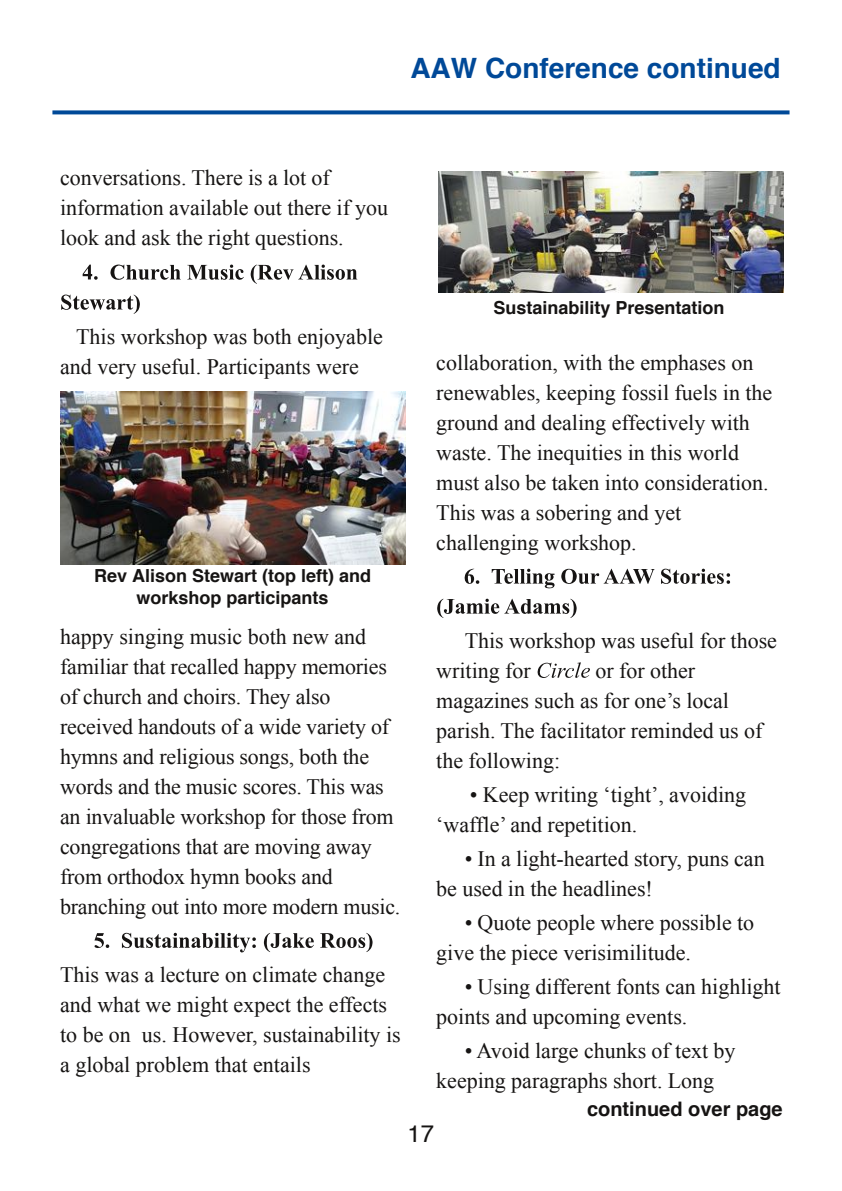
<style>
.page{position:relative;width:842px;height:1191px;background:#fff}
.page>*{position:absolute;margin:0;border:0;box-sizing:border-box;transform-origin:0 0}
.t1{font:700 28px "Helvetica";color:#004998}
.t2{font:24px "Helvetica";color:#161413}
.t3{font:22px/30px "Times New Roman";color:#161413}
.t4{font:700 20px "Helvetica";color:#161413}
.t5{font:700 18px/22px "Helvetica";color:#161413;text-align:center}
</style>
<div class="page">
<svg style="left:52px;top:110px;width:737px;height:4px;background:#1b5ca2"></svg>
<svg style="left:83px;top:265px;width:15px;height:15px"></svg>
<svg style="left:110px;top:264px;width:71px;height:16px"></svg>
<svg style="left:187px;top:264px;width:57px;height:16px"></svg>
<svg style="left:251px;top:264px;width:106px;height:20px"></svg>
<svg style="left:61px;top:294px;width:79px;height:20px"></svg>
<svg style="left:94px;top:933px;width:15px;height:15px"></svg>
<svg style="left:122px;top:932px;width:134px;height:20px"></svg>
<svg style="left:264px;top:933px;width:50px;height:19px"></svg>
<svg style="left:320px;top:932px;width:53px;height:20px"></svg>
<svg style="left:465px;top:569px;width:14px;height:15px"></svg>
<svg style="left:492px;top:568px;width:62px;height:20px"></svg>
<svg style="left:561px;top:568px;width:94px;height:16px"></svg>
<svg style="left:661px;top:568px;width:69px;height:16px"></svg>
<svg style="left:437px;top:598px;width:140px;height:20px"></svg>
<svg style="left:538px;top:662px;width:52px;height:16px"></svg>
<img style="left:60px;top:391px;width:346px;height:174px">
<img style="left:438px;top:171px;width:346px;height:121px">
<p class="t1" style="left:410px;top:56px;width:372px">AAW Conference continued</p>
<p class="t3" style="left:60px;top:163px;width:330px">conversations. There is a lot of information available out there if you look and ask the right questions.</p>
<p class="t3" style="left:60px;top:321px;width:324px;text-indent:16px">This workshop was both enjoyable and very useful. Participants were</p>
<p class="t5" style="left:94px;top:566px;width:279px">Rev Alison Stewart (top left) and workshop participants</p>
<p class="t3" style="left:60px;top:621px;width:342px">happy singing music both new and familiar that recalled happy memories of church and choirs. They also received handouts of a wide variety of hymns and religious songs, both the words and the music scores. This was an invaluable workshop for those from congregations that are moving away from orthodox hymn books and branching out into more modern music.</p>
<p class="t3" style="left:60px;top:959px;width:342px">This was a lecture on climate change and what we might expect the effects to be on us. However, sustainability is a global problem that entails</p>
<p class="t5" style="left:493px;top:298px;width:233px">Sustainability Presentation</p>
<p class="t3" style="left:436px;top:347px;width:338px">collaboration, with the emphases on renewables, keeping fossil fuels in the ground and dealing effectively with waste. The inequities in this world must also be taken into consideration.<br>This was a sobering and yet challenging workshop.</p>
<p class="t3" style="left:436px;top:625px;width:342px;text-indent:28px">This workshop was useful for those writing for</p>
<p class="t3" style="left:436px;top:655px;width:327px;text-indent:159px">or for other magazines such as for one’s local parish. The facilitator reminded us of the following:</p>
<p class="t3" style="left:436px;top:779px;width:311px;text-indent:34px">• Keep writing ‘tight’, avoiding ‘waffle’ and repetition.</p>
<p class="t3" style="left:436px;top:843px;width:330px;text-indent:28px">• In a light-hearted story, puns can be used in the headlines!</p>
<p class="t3" style="left:436px;top:907px;width:319px;text-indent:28px">• Quote people where possible to give the piece verisimilitude.</p>
<p class="t3" style="left:436px;top:971px;width:346px;text-indent:28px">• Using different fonts can highlight points and upcoming events.</p>
<p class="t3" style="left:436px;top:1035px;width:301px;text-indent:28px">• Avoid large chunks of text by keeping paragraphs short. Long</p>
<p class="t4" style="left:587px;top:1100px;width:197px">continued over page</p>
<p class="t2" style="left:407px;top:1124px;width:28px">17</p>
</div>
